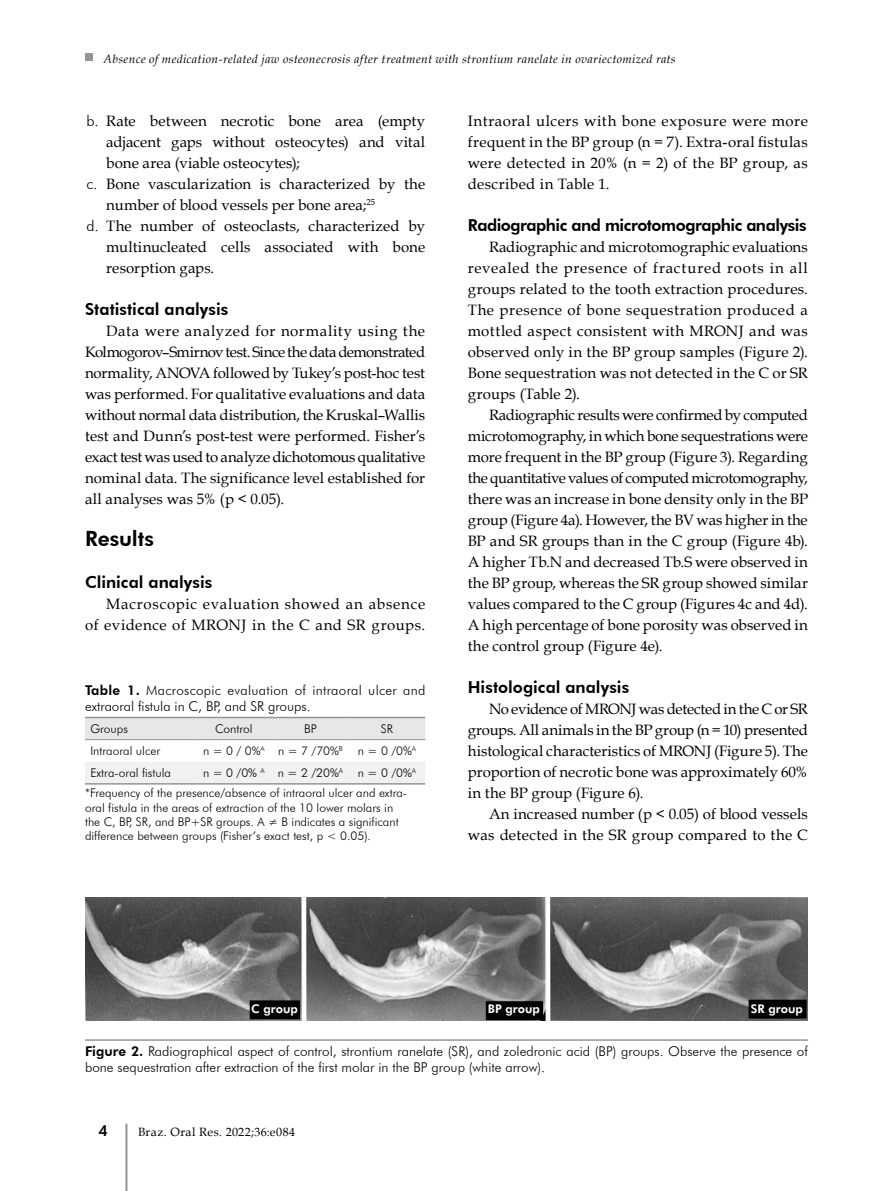
<style>
.page{position:relative;width:893px;height:1191px;background:#fff}
.page>*{position:absolute;margin:0;border:0;box-sizing:border-box;transform-origin:0 0}
.t1{font:800 21px "Futura BT";color:#000}
.t2{font:800 16.5px "Futura BT";color:#000}
.t3{font:800 16.5px "Futura BT";letter-spacing:-.03em;color:#000}
.t4{font:15px/21px "Book Antiqua";letter-spacing:.01em;color:#000;text-align:justify}
.t5{font:15px/21px "Book Antiqua";letter-spacing:.04em;color:#000;text-align:right}
.t6{font:800 15px "Futura BT";color:#000}
.t7{font:300 13.5px/16.2px "Futura BT";color:#000}
.t8{font:300 13.5px/16.2px "Futura BT";letter-spacing:.02em;color:#000}
.t9{font:300 12px/14.4px "Futura BT";color:#000}
.t10{font:italic 12px "Book Antiqua";letter-spacing:.03em;color:#000}
.t11{font:12px "Book Antiqua";letter-spacing:.04em;color:#000}
.t12{font:800 12px "Futura BT";color:#fff}
.s1{font-family:"Futura BT";font-weight:300}
.s2{font-weight:800}
</style>
<div class="page">
<div style="left:85px;top:53px;width:8px;height:8px;background:#939598"></div>
<hr style="left:85px;top:1039px;width:723px;height:1px;background:#939598">
<img style="left:85px;top:897px;width:723px;height:123px">
<svg style="left:85px;top:718px;width:340px;height:65px"></svg>
<hr style="left:85px;top:716px;width:111px;height:2px;background:#939598">
<hr style="left:196px;top:716px;width:76px;height:2px;background:#939598">
<hr style="left:272px;top:716px;width:77px;height:2px;background:#939598">
<hr style="left:349px;top:716px;width:76px;height:2px;background:#939598">
<hr style="left:85px;top:739px;width:111px;height:1px;background:#939598">
<hr style="left:196px;top:739px;width:76px;height:1px;background:#939598">
<hr style="left:272px;top:739px;width:77px;height:1px;background:#939598">
<hr style="left:349px;top:739px;width:76px;height:1px;background:#939598">
<hr style="left:85px;top:783px;width:111px;height:1px;background:#939598">
<hr style="left:196px;top:783px;width:76px;height:1px;background:#939598">
<hr style="left:272px;top:783px;width:77px;height:1px;background:#939598">
<hr style="left:349px;top:783px;width:76px;height:1px;background:#939598">
<hr style="left:125px;top:1123px;width:2px;height:68px;background:#939598">
<p class="t10" style="left:103px;top:51px;width:574px">Absence of medication-related jaw osteonecrosis after treatment with strontium ranelate in ovariectomized rats</p>
<p class="t4" style="left:87px;top:110px;width:340px"><span class="s1">b.</span> Rate between necrotic bone area (empty</p>
<p class="t4" style="left:106px;top:131px;width:320px">adjacent gaps without osteocytes) and vital</p>
<p class="t4" style="left:106px;top:152px;width:195px">bone area (viable osteocytes);</p>
<p class="t4" style="left:87px;top:173px;width:340px"><span class="s1">c.</span> Bone vascularization is characterized by the</p>
<p class="t4" style="left:106px;top:194px;width:270px">number of blood vessels per bone area;<sup>25</sup></p>
<p class="t4" style="left:87px;top:215px;width:340px"><span class="s1">d.</span> The number of osteoclasts, characterized by</p>
<p class="t4" style="left:106px;top:236px;width:320px">multinucleated cells associated with bone</p>
<p class="t4" style="left:106px;top:257px;width:109px">resorption gaps.</p>
<p class="t2" style="left:85px;top:299px;width:145px">Statistical analysis</p>
<p class="t4" style="left:85px;top:320px;width:342px;text-indent:21px">Data were analyzed for normality using the Kolmogorov–Smirnov test. Since the data demonstrated normality, ANOVA followed by Tukey’s post-hoc test was performed. For qualitative evaluations and data without normal data distribution, the Kruskal–Wallis test and Dunn’s post-test were performed. Fisher’s exact test was used to analyze dichotomous qualitative nominal data. The significance level established for all analyses was 5% (p &lt; 0.05).</p>
<h1 class="t1" style="left:85px;top:526px;width:71px">Results</h1>
<p class="t2" style="left:85px;top:572px;width:129px">Clinical analysis</p>
<p class="t5" style="left:85px;top:593px;width:342px">Macroscopic evaluation showed an absence<br>of evidence of MRONJ in the C and SR groups.</p>
<p class="t8" style="left:85px;top:681px;width:342px"><span class="s2">Table 1.</span> Macroscopic evaluation of intraoral ulcer and extraoral fistula in C, BP, and SR groups.</p>
<p class="t9" style="left:90px;top:721px;width:39px">Groups</p>
<p class="t9" style="left:215px;top:721px;width:39px">Control</p>
<p class="t9" style="left:304px;top:721px;width:14px">BP</p>
<p class="t9" style="left:381px;top:721px;width:14px">SR</p>
<p class="t9" style="left:90px;top:743px;width:71px">Intraoral ulcer</p>
<p class="t9" style="left:203px;top:743px;width:141px">n = 0 / 0%<sup>A</sup> n = 7 /70%<sup>B</sup></p>
<p class="t9" style="left:358px;top:743px;width:60px">n = 0 /0%<sup>A</sup></p>
<p class="t9" style="left:90px;top:766px;width:82px">Extra-oral fistula</p>
<p class="t9" style="left:85px;top:763px;width:332px;line-height:20px;text-indent:118px">n = 0 /0% <sup>A</sup> n = 2 /20%<sup>A</sup> n = 0 /0%<sup>A </sup>*Frequency of the presence/absence of intraoral ulcer and extra-</p>
<p class="t9" style="left:85px;top:800px;width:315px">oral fistula in the areas of extraction of the 10 lower molars in the C, BP, SR, and BP+SR groups. A ≠ B indicates a significant difference between groups (Fisher’s exact test, p &lt; 0.05).</p>
<p class="t4" style="left:468px;top:110px;width:342px">Intraoral ulcers with bone exposure were more frequent in the BP group (n = 7). Extra-oral fistulas were detected in 20% (n = 2) of the BP group, as described in Table 1.</p>
<p class="t3" style="left:468px;top:215px;width:340px">Radiographic and microtomographic analysis</p>
<p class="t4" style="left:468px;top:236px;width:342px;text-indent:21px">Radiographic and microtomographic evaluations revealed the presence of fractured roots in all groups related to the tooth extraction procedures.<br>The presence of bone sequestration produced a mottled aspect consistent with MRONJ and was observed only in the BP group samples (Figure 2).<br>Bone sequestration was not detected in the C or SR groups (Table 2).</p>
<p class="t4" style="left:468px;top:404px;width:342px;text-indent:21px">Radiographic results were confirmed by computed microtomography, in which bone sequestrations were more frequent in the BP group (Figure 3). Regarding the quantitative values of computed microtomography, there was an increase in bone density only in the BP group (Figure 4a). However, the BV was higher in the BP and SR groups than in the C group (Figure 4b).<br>A higher Tb.N and decreased Tb.S were observed in the BP group, whereas the SR group showed similar values compared to the C group (Figures 4c and 4d).<br>A high percentage of bone porosity was observed in the control group (Figure 4e).</p>
<p class="t2" style="left:468px;top:677px;width:163px">Histological analysis</p>
<p class="t4" style="left:468px;top:698px;width:342px;text-indent:21px">No evidence of MRONJ was detected in the C or SR groups. All animals in the BP group (n = 10) presented histological characteristics of MRONJ (Figure 5). The proportion of necrotic bone was approximately 60% in the BP group (Figure 6).</p>
<p class="t4" style="left:468px;top:803px;width:342px;text-align:right">An increased number (p &lt; 0.05) of blood vessels was detected in the SR group compared to the C</p>
<p class="t12" style="left:251px;top:1001px;width:48px">C group</p>
<p class="t12" style="left:488px;top:1001px;width:53px">BP group</p>
<p class="t12" style="left:751px;top:1001px;width:54px">SR group</p>
<p class="t7" style="left:85px;top:1042px;width:724px"><span class="s2">Figure 2.</span> Radiographical aspect of control, strontium ranelate (SR), and zoledronic acid (BP) groups. Observe the presence of bone sequestration after extraction of the first molar in the BP group (white arrow).</p>
<p class="t6" style="left:98px;top:1121px;width:11px">4</p>
<p class="t11" style="left:138px;top:1123px;width:159px">Braz. Oral Res. 2022;36:e084</p>
</div>
